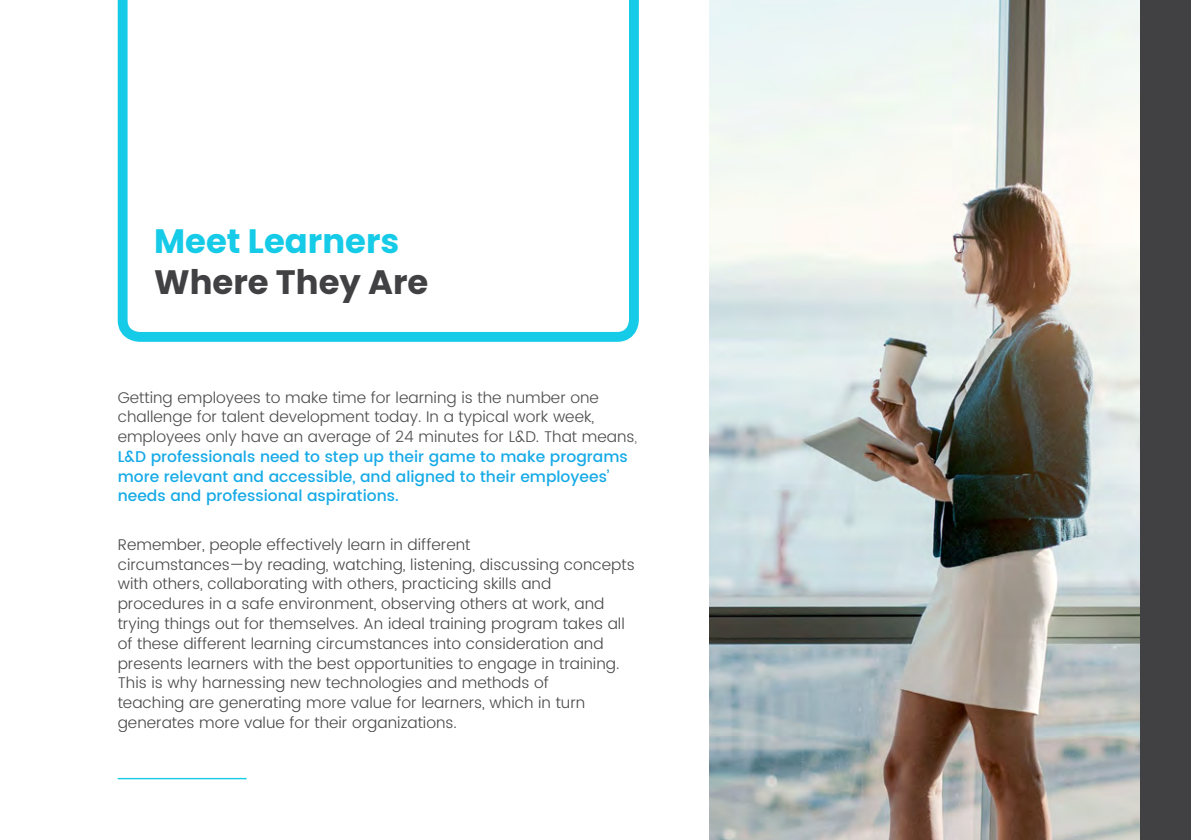
<style>
.page{position:relative;width:1191px;height:840px;background:#fff}
.page>*{position:absolute;margin:0;border:0;box-sizing:border-box;transform-origin:0 0}
.t1{font:700 33.8px "Poppins";color:#16cbe7}
.t2{font:700 33.8px "Poppins";color:#414042}
.t3{font:300 15.6px/19.8px "Poppins";color:#000}
.t4{font:300 15.6px/19.8px "Poppins";color:#4d4d4f}
.s1{color:#7d7d7d}
.s2{font-weight:500;color:#16aae7}
</style>
<div class="page">
<img style="left:709px;top:0;width:431px;height:839px">
<div style="left:1140px;top:0;width:51px;height:839px;background:#414042"></div>
<hr style="left:118px;top:777px;width:129px;height:1px;background:#16cbe7">
<svg style="left:118px;top:0;width:521px;height:341px"></svg>
<h1 class="t1" style="left:154px;top:222px;width:247px">Meet Learners</h1>
<h1 class="t2" style="left:154px;top:262px;width:276px">Where They Are</h1>
<p class="t4" style="left:118px;top:387px;width:521px">Getting employees to make time for learning is the number one challenge for talent development today. In a typical work week, employees only have an average of 24 minutes for L&amp;D. That means<span class="s1">, </span><span class="s2">L&amp;D professionals need to step up their game to make programs more relevant and accessible, and aligned to their employees’ needs and professional aspirations.</span></p>
<p class="t3" style="left:118px;top:535px;width:518px">Remember, people effectively learn in different<br>circumstances—by reading, watching, listening, discussing concepts with others, collaborating with others, practicing skills and procedures in a safe environment, observing others at work, and trying things out for themselves. An ideal training program takes all of these different learning circumstances into consideration and presents learners with the best opportunities to engage in training.<br>This is why harnessing new technologies and methods of<br>teaching are generating more value for learners, which in turn generates more value for their organizations.</p>
</div>
